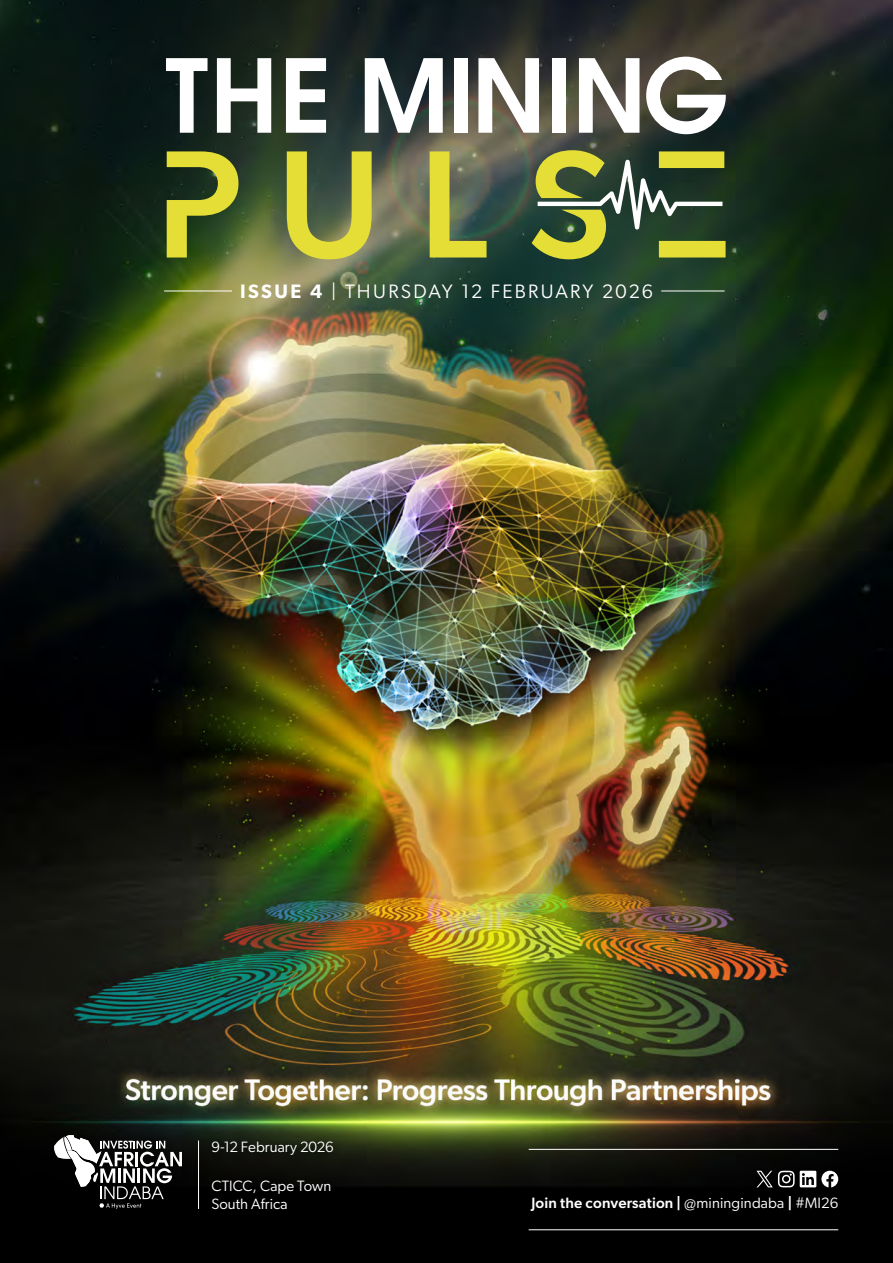
<style>
.page{position:relative;width:893px;height:1263px;background:#fff}
.page>*{position:absolute;margin:0;border:0;box-sizing:border-box;transform-origin:0 0}
.t1{font:600 100.8px "ITC Avant Garde Pro";letter-spacing:-.01em;color:#fff}
.t2{font:19.5px "Gibson";letter-spacing:.11em;color:#fff}
.t3{font:15px/18px "Gibson";letter-spacing:.005em;color:#fff}
.t4{font:500 15px "Gibson";letter-spacing:.01em;color:#fff}
.s1{font-weight:600}
.s2{font-weight:400}
</style>
<div class="page">
<img style="left:0;top:0;width:893px;height:1263px">
<div style="left:50px;top:1131px;width:142px;height:87px;background:#000;opacity:.75"></div>
<svg style="left:54px;top:1135px;width:128px;height:74px"></svg>
<div style="left:208px;top:1137px;width:135px;height:82px;background:#000;opacity:.75"></div>
<div style="left:526px;top:1145px;width:322px;height:95px;background:#000;opacity:.75"></div>
<hr style="left:529px;top:1149px;width:309px;height:1px;background:#fff">
<hr style="left:529px;top:1229px;width:309px;height:1px;background:#fff">
<svg style="left:756px;top:1171px;width:82px;height:16px"></svg>
<div style="left:194px;top:1137px;width:15px;height:81px;background:#000"></div>
<hr style="left:198px;top:1140px;width:1px;height:69px;background:#fff">
<hr style="left:164px;top:291px;width:68px;height:1px;background:#fff">
<hr style="left:661px;top:291px;width:64px;height:1px;background:#fff">
<svg style="left:167px;top:151px;width:320px;height:108px;background:#80883f"></svg>
<svg style="left:532px;top:150px;width:194px;height:109px;background:#687740"></svg>
<h1 class="t1" style="left:165px;top:30px;width:564px">THE MINING</h1>
<h2 class="t2" style="left:240px;top:279px;width:414px"><span class="s1">ISSUE 4</span> | THURSDAY 12 FEBRUARY 2026</h2>
<p class="t3" style="left:211px;top:1137px;width:124px">9-12 February 2026</p>
<p class="t3" style="left:211px;top:1176px;width:121px">CTICC, Cape Town<br>South Africa</p>
<p class="t4" style="left:531px;top:1193px;width:308px">Join the conversation <span class="s1">|</span> <span class="s2">@miningindaba</span> <span class="s1">|</span> <span class="s2">#MI26</span></p>
</div>
